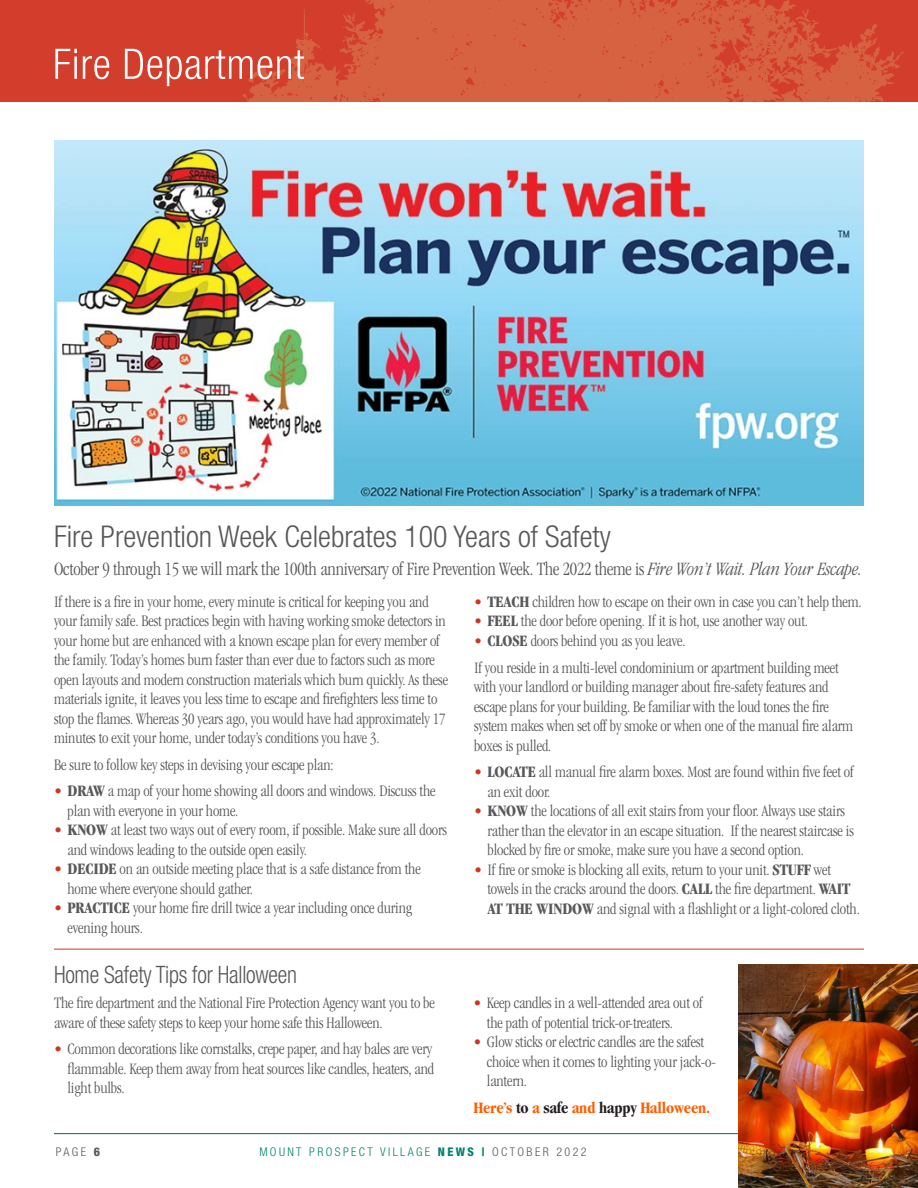
<style>
.page{position:relative;width:918px;height:1188px;background:#fff}
.page>*{position:absolute;margin:0;border:0;box-sizing:border-box;transform-origin:0 0}
.t1{font:300 condensed 30px "Helvetica Neue LT Std";color:#57585a}
.t2{font:300 condensed 24px "Helvetica Neue LT Std";letter-spacing:-.01em;color:#57585a;scale:.93 1}
.t3{font:300 condensed 19.5px "Garamond";letter-spacing:-.01em;color:#57585a}
.t4{font:300 condensed 16.5px/19.5px "Garamond";letter-spacing:-.01em;color:#57585a}
.t5{font:700 condensed 16.5px "Garamond";letter-spacing:-.01em;color:#ff5e00}
.t6{font:300 condensed 12px "Helvetica Neue LT Std";letter-spacing:.2em;color:#00826b}
.t7{font:300 condensed 12px "Helvetica Neue LT Std";color:#57585a}
.s1{font-style:italic}
.s2{color:#d03524}
.s3{font-weight:700}
.s4{color:#231f20}
.s5{font-weight:800}
.s6{color:#57585a}
</style>
<div class="page">
<img style="left:0;top:0;width:918px;height:102px">
<svg style="left:55px;top:49px;width:22px;height:30px"></svg>
<svg style="left:83px;top:56px;width:26px;height:23px"></svg>
<svg style="left:125px;top:49px;width:179px;height:37px;background:#dc695a"></svg>
<hr style="left:54px;top:1133px;width:810px;height:1px;background:#006e53">
<hr style="left:54px;top:949px;width:810px;height:1px;background:#d03524">
<img style="left:738px;top:965px;width:179px;height:223px">
<img style="left:54px;top:140px;width:810px;height:366px">
<p class="t1" style="left:54px;top:519px;width:558px">Fire Prevention Week Celebrates 100 Years of Safety</p>
<p class="t3" style="left:54px;top:559px;width:810px">October 9 through 15 we will mark the 100th anniversary of Fire Prevention Week. The 2022 theme is <span class="s1">Fire Won’t Wait. Plan Your Escape.</span></p>
<p class="t4" style="left:54px;top:592px;width:396px">If there is a fire in your home, every minute is critical for keeping you and your family safe. Best practices begin with having working smoke detectors in your home but are enhanced with a known escape plan for every member of the family. Today’s homes burn faster than ever due to factors such as more open layouts and modern construction materials which burn quickly. As these materials ignite, it leaves you less time to escape and firefighters less time to stop the flames. Whereas 30 years ago, you would have had approximately 17 minutes to exit your home, under today’s conditions you have 3.</p>
<p class="t4" style="left:54px;top:755px;width:281px">Be sure to follow key steps in devising your escape plan:</p>
<p class="t4" style="left:68px;top:782px;width:370px;text-indent:-14px"><span class="s2">•</span> <span class="s3">DRAW</span> a map of your home showing all doors and windows. Discuss the plan with everyone in your home.</p>
<p class="t4" style="left:68px;top:821px;width:381px;text-indent:-14px"><span class="s2">•</span> <span class="s3">KNOW</span> at least two ways out of every room, if possible. Make sure all doors and windows leading to the outside open easily.</p>
<p class="t4" style="left:68px;top:860px;width:355px;text-indent:-14px"><span class="s2">•</span> <span class="s3">DECIDE</span> on an outside meeting place that is a safe distance from the home where everyone should gather.</p>
<p class="t4" style="left:68px;top:899px;width:346px;text-indent:-14px"><span class="s2">•</span> <span class="s3">PRACTICE</span> your home fire drill twice a year including once during evening hours.</p>
<p class="t2" style="left:54px;top:960px;width:263px">Home Safety Tips for Halloween</p>
<p class="t4" style="left:54px;top:993px;width:382px">The fire department and the National Fire Protection Agency want you to be aware of these safety steps to keep your home safe this Halloween.</p>
<p class="t4" style="left:68px;top:1039px;width:368px;text-align:justify;text-indent:-14px"><span class="s2">•</span> Common decorations like cornstalks, crepe paper, and hay bales are very flammable. Keep them away from heat sources like candles, heaters, and light bulbs.</p>
<p class="t4" style="left:474px;top:592px;width:389px"><span class="s2">•</span> <span class="s3">TEACH</span> children how to escape on their own in case you can’t help them.</p>
<p class="t4" style="left:474px;top:611px;width:336px"><span class="s2">•</span> <span class="s3">FEEL</span> the door before opening. If it is hot, use another way out.</p>
<p class="t4" style="left:474px;top:631px;width:213px"><span class="s2">•</span> <span class="s3">CLOSE</span> doors behind you as you leave.</p>
<p class="t4" style="left:474px;top:658px;width:381px">If you reside in a multi-level condominium or apartment building meet with your landlord or building manager about fire-safety features and escape plans for your building. Be familiar with the loud tones the fire system makes when set off by smoke or when one of the manual fire alarm boxes is pulled.</p>
<p class="t4" style="left:488px;top:762px;width:368px;text-indent:-14px"><span class="s2">•</span> <span class="s3">LOCATE</span> all manual fire alarm boxes. Most are found within five feet of an exit door.</p>
<p class="t4" style="left:488px;top:801px;width:368px;text-indent:-14px"><span class="s2">•</span> <span class="s3">KNOW</span> the locations of all exit stairs from your floor. Always use stairs rather than the elevator in an escape situation. If the nearest staircase is blocked by fire or smoke, make sure you have a second option.</p>
<p class="t4" style="left:488px;top:860px;width:374px;text-indent:-14px"><span class="s2">•</span> If fire or smoke is blocking all exits, return to your unit. <span class="s3">STUFF</span> wet towels in the cracks around the doors. <span class="s3">CALL</span> the fire department. <span class="s3">WAIT<br>AT THE WINDOW</span> and signal with a flashlight or a light-colored cloth.</p>
<p class="t4" style="left:487px;top:993px;width:217px;text-indent:-14px"><span class="s2">•</span> Keep candles in a well-attended area out of the path of potential trick-or-treaters.</p>
<p class="t4" style="left:487px;top:1032px;width:231px;text-indent:-14px"><span class="s2">•</span> Glow sticks or electric candles are the safest choice when it comes to lighting your jack-o&shy;lantern.</p>
<p class="t5" style="left:473px;top:1099px;width:238px">Here’s <span class="s4">to</span> a <span class="s4">safe</span> and <span class="s4">happy</span> Halloween.</p>
<p class="t7" style="left:56px;top:1145px;width:46px">PAGE <span class="s5">6</span></p>
<p class="t6" style="left:259px;top:1145px;width:329px">MOUNT PROSPECT VILLAGE <span class="s5">NEWS |</span> <span class="s6">OCTOBER 2022</span></p>
</div>
